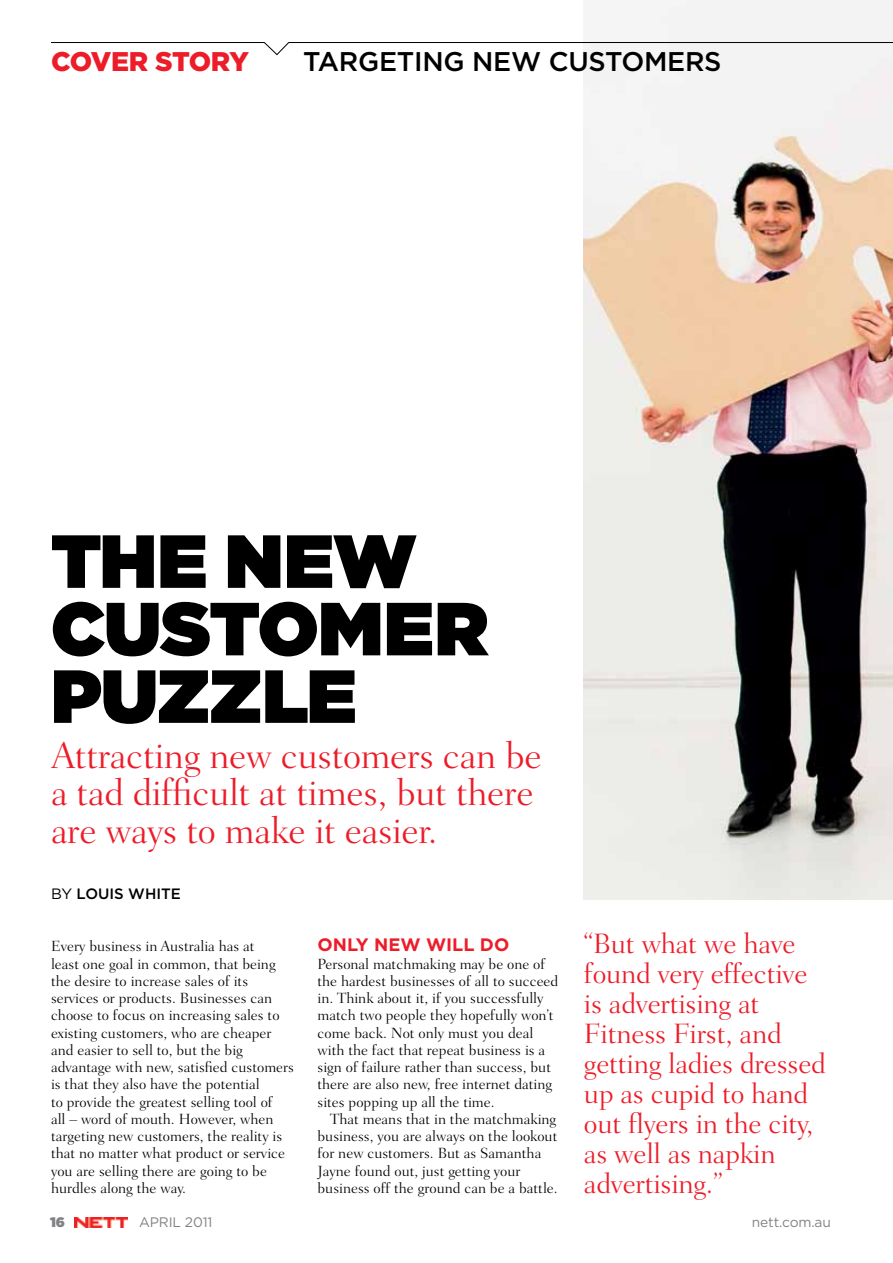
<style>
.page{position:relative;width:893px;height:1263px;background:#fff}
.page>*{position:absolute;margin:0;border:0;box-sizing:border-box;transform-origin:0 0}
.t1{font:900 75px/67.5px "Gotham";letter-spacing:-.005em;color:#000}
.t2{font:300 37.5px/37.5px "Fairfield LT Std";letter-spacing:-.01em;color:#ed1c29}
.t3{font:300 28.5px/30px "Fairfield LT Std";letter-spacing:-.01em;color:#ed1c29}
.t4{font:500 27px "Gotham";letter-spacing:-.01em;color:#000}
.t5{font:900 27px "Gotham";letter-spacing:-.03em;color:#ed1c29}
.t6{font:700 18px "Gotham";color:#ed1c29}
.t7{font:300 15px/17.2px "Fairfield LT Std";color:#000}
.t8{font:500 15px "Gotham";color:#000}
.t9{font:13.8px "Gotham";letter-spacing:-.01em;color:#808285}
.t10{font:900 13.8px "Gotham";color:#808285}
.s1{font-weight:400}
</style>
<div class="page">
<img style="left:584px;top:0;width:309px;height:900px">
<img style="left:75px;top:1217px;width:52px;height:10px">
<svg style="left:51px;top:42px;width:842px;height:14px"></svg>
<h3 class="t5" style="left:51px;top:43px;width:199px">COVER STORY</h3>
<h3 class="t4" style="left:303px;top:43px;width:420px">TARGETING NEW CUSTOMERS</h3>
<h1 class="t1" style="left:51px;top:526px;width:439px">THE NEW<br>CUSTOMER<br>PUZZLE</h1>
<h2 class="t2" style="left:51px;top:737px;width:492px">Attracting new customers can be a tad difficult at times, but there are ways to make it easier.</h2>
<p class="t8" style="left:51px;top:884px;width:131px"><span class="s1">By</span> LOUIS WHITE</p>
<p class="t7" style="left:51px;top:938px;width:245px">Every business in Australia has at<br>least one goal in common, that being the desire to increase sales of its services or products. Businesses can choose to focus on increasing sales to existing customers, who are cheaper and easier to sell to, but the big advantage with new, satisfied customers is that they also have the potential<br>to provide the greatest selling tool of<br>all – word of mouth. However, when targeting new customers, the reality is that no matter what product or service you are selling there are going to be hurdles along the way.</p>
<p class="t6" style="left:317px;top:933px;width:193px">ONLY NEW WILL DO</p>
<p class="t7" style="left:317px;top:955px;width:242px">Personal matchmaking may be one of the hardest businesses of all to succeed in. Think about it, if you successfully match two people they hopefully won’t come back. Not only must you deal with the fact that repeat business is a sign of failure rather than success, but there are also new, free internet dating sites popping up all the time.</p>
<p class="t7" style="left:317px;top:1110px;width:242px;text-indent:13px">That means that in the matchmaking business, you are always on the lookout for new customers. But as Samantha Jayne found out, just getting your business off the ground can be a battle.</p>
<h3 class="t3" style="left:584px;top:929px;width:244px">“But what we have found very effective is advertising at<br>Fitness First, and getting ladies dressed up as cupid to hand out flyers in the city, as well as napkin advertising.”</h3>
<p class="t10" style="left:50px;top:1212px;width:16px">16</p>
<p class="t9" style="left:139px;top:1213px;width:75px">april 2011</p>
<p class="t9" style="left:752px;top:1213px;width:81px">nett.com.au</p>
</div>
